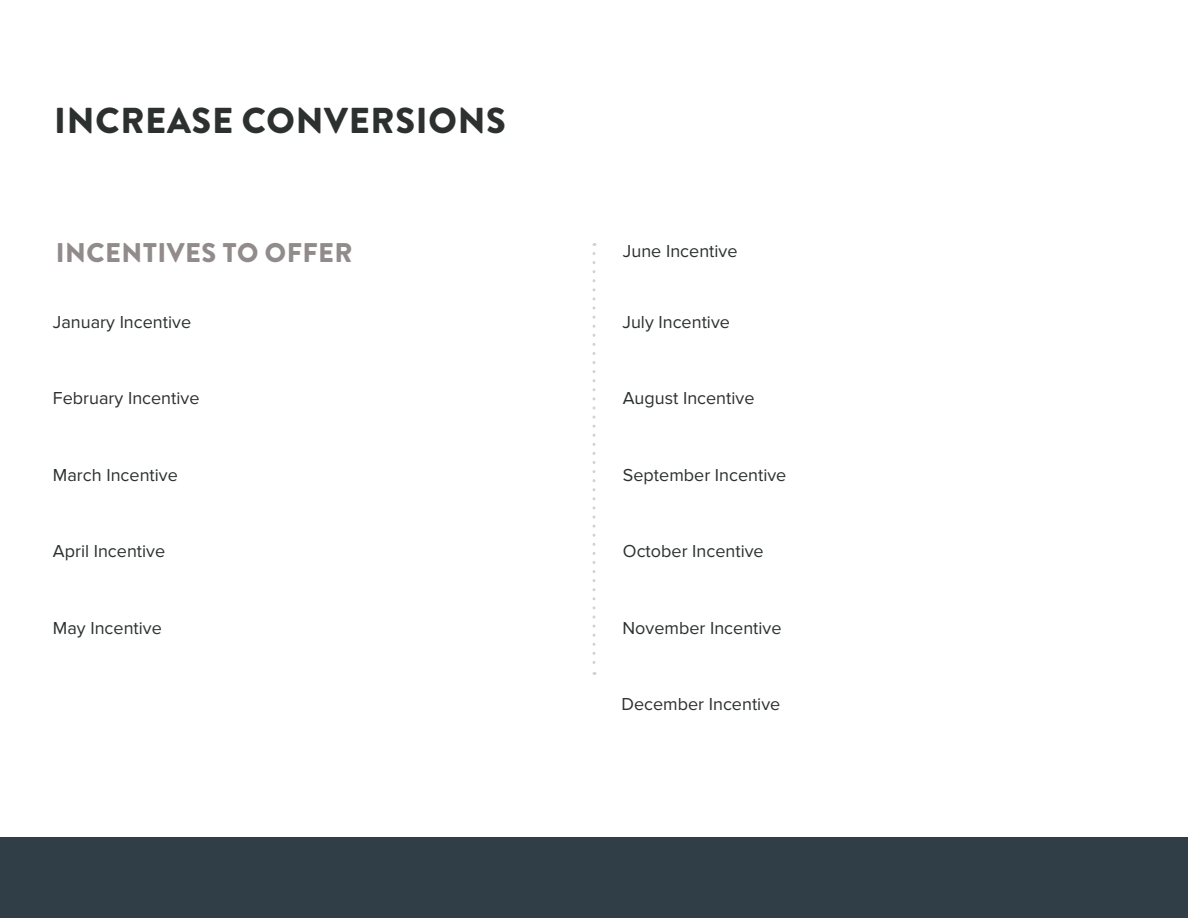
<style>
.page{position:relative;width:1188px;height:918px;background:#fff}
.page>*{position:absolute;margin:0;border:0;box-sizing:border-box;transform-origin:0 0}
.t1{font:900 36px "Brandon Grotesque";letter-spacing:.02em;color:#2c3130}
.t2{font:900 27px "Brandon Grotesque";letter-spacing:.02em;color:#918c8b}
.t3{font:18px "Proxima Nova";color:#2c3130}
</style>
<div class="page">
<div style="left:0;top:837px;width:1188px;height:81px;background:#303e48"></div>
<svg style="left:592px;top:253px;width:4px;height:422px"></svg>
<h1 class="t1" style="left:54px;top:95px;width:453px">INCREASE CONVERSIONS</h1>
<h2 class="t2" style="left:56px;top:233px;width:298px">INCENTIVES TO OFFER</h2>
<p class="t3" style="left:623px;top:241px;width:116px">June Incentive</p>
<p class="t3" style="left:53px;top:312px;width:140px">January Incentive</p>
<p class="t3" style="left:623px;top:312px;width:109px">July Incentive</p>
<p class="t3" style="left:53px;top:388px;width:148px">February Incentive</p>
<p class="t3" style="left:623px;top:388px;width:133px">August Incentive</p>
<p class="t3" style="left:53px;top:464px;width:126px">March Incentive</p>
<p class="t3" style="left:623px;top:464px;width:165px">September Incentive</p>
<p class="t3" style="left:53px;top:541px;width:114px">April Incentive</p>
<p class="t3" style="left:623px;top:541px;width:142px">October Incentive</p>
<p class="t3" style="left:53px;top:617px;width:110px">May Incentive</p>
<p class="t3" style="left:623px;top:617px;width:161px">November Incentive</p>
<p class="t3" style="left:621px;top:694px;width:160px">December Incentive</p>
</div>
